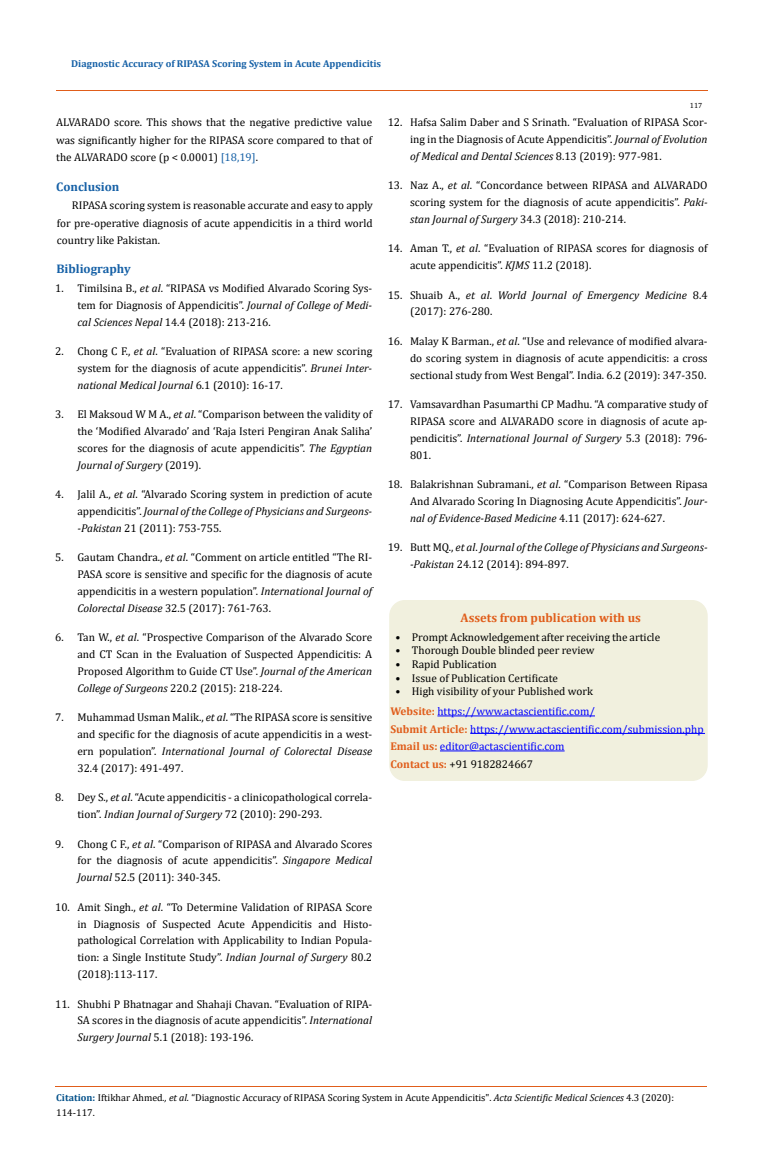
<style>
.page{position:relative;width:764px;height:1170px;background:#fff}
.page>*{position:absolute;margin:0;border:0;box-sizing:border-box;transform-origin:0 0}
.t1{font:700 12.5px "Cambria";color:#e05d1a}
.t2{font:700 12.5px "Cambria";color:#1560a6}
.t3{font:11.25px/16.9px "Cambria";color:#000;text-align:justify}
.t4{font:11.25px/17.5px "Cambria";color:#00f}
.t5{font:italic 11.25px/16.9px "Cambria";color:#000}
.t6{font:10px/15px "Cambria";color:#000}
.t7{font:700 10px "Cambria";color:#1560a6}
.t8{font:7.5px "Cambria";color:#000}
.s1{color:#1560a6}
.s2{font-style:italic}
.s3{font-style:normal}
.s4{font-weight:700;color:#e05d1a}
.s5{color:#000}
.s6{font-weight:700;color:#035089}
</style>
<div class="page">
<hr style="left:56px;top:91px;width:651px;height:1px;background:#e05d1a">
<div style="left:390px;top:601px;width:317px;height:179px;background:#f1f0de;border-radius:15px"></div>
<div style="left:389px;top:600px;width:318px;height:181px;border:1px solid #f1f0de;border-radius:15px"></div>
<hr style="left:437px;top:716px;width:158px;height:1px;background:#00f">
<hr style="left:470px;top:733px;width:235px;height:1px;background:#00f">
<hr style="left:440px;top:751px;width:124px;height:1px;background:#00f">
<hr style="left:55px;top:1087px;width:651px;height:1px;background:#e05d1a">
<p class="t7" style="left:71px;top:56px;width:311px">Diagnostic Accuracy of RIPASA Scoring System in Acute Appendicitis</p>
<p class="t8" style="left:690px;top:101px;width:14px">117</p>
<p class="t3" style="left:56px;top:113px;width:317px;line-height:17.5px">ALVARADO score. This shows that the negative predictive value was significantly higher for the RIPASA score compared to that of the ALVARADO score (p &lt; 0.0001) <span class="s1">[18,19]</span>.</p>
<p class="t2" style="left:56px;top:178px;width:65px">Conclusion</p>
<p class="t3" style="left:57px;top:197px;width:317px;line-height:17.5px;text-indent:15px">RIPASA scoring system is reasonable accurate and easy to apply for pre-operative diagnosis of acute appendicitis in a third world country like Pakistan.</p>
<p class="t2" style="left:56px;top:260px;width:76px">Bibliography</p>
<p class="t3" style="left:77px;top:280px;width:296px;text-indent:-22px">1. Timilsina B., <span class="s2">et al</span>. “RIPASA vs Modified Alvarado Scoring Sys&shy;tem for Diagnosis of Appendicitis”. <span class="s2">Journal of College of Medi&shy;cal Sciences Nepal</span> 14.4 (2018): 213-216.</p>
<p class="t3" style="left:77px;top:343px;width:296px;text-indent:-22px">2. Chong C F., <span class="s2">et al</span>. “Evaluation of RIPASA score: a new scoring system for the diagnosis of acute appendicitis”. <span class="s2">Brunei Inter&shy;national Medical Journal</span> 6.1 (2010): 16-17.</p>
<p class="t3" style="left:77px;top:406px;width:296px;text-indent:-22px">3. El Maksoud W M A., <span class="s2">et al</span>. “Comparison between the validity of the ‘Modified Alvarado’ and ‘Raja Isteri Pengiran Anak Saliha’ scores for the diagnosis of acute appendicitis”. <span class="s2">The Egyptian Journal of Surgery</span> (2019).</p>
<p class="t3" style="left:77px;top:486px;width:296px;text-indent:-22px">4. Jalil A., <span class="s2">et al</span>. “Alvarado Scoring system in prediction of acute appendicitis”. <span class="s2">Journal of the College of Physicians and Surgeons--Pakistan</span> 21 (2011): 753-755.</p>
<p class="t3" style="left:77px;top:549px;width:296px;text-indent:-22px">5. Gautam Chandra., <span class="s2">et al</span>. “Comment on article entitled “The RI-PASA score is sensitive and specific for the diagnosis of acute appendicitis in a western population”. <span class="s2">International Journal of Colorectal Disease</span> 32.5 (2017): 761-763.</p>
<p class="t3" style="left:77px;top:629px;width:296px;text-indent:-22px">6. Tan W., <span class="s2">et al</span>. “Prospective Comparison of the Alvarado Score and CT Scan in the Evaluation of Suspected Appendicitis: A Proposed Algorithm to Guide CT Use”. <span class="s2">Journal of the American College of Surgeons</span> 220.2 (2015): 218-224.</p>
<p class="t3" style="left:77px;top:709px;width:296px;text-indent:-22px">7. Muhammad Usman Malik., <span class="s2">et al</span>. “The RIPASA score is sensitive and specific for the diagnosis of acute appendicitis in a west&shy;ern population”. <span class="s2">International Journal of Colorectal Disease </span>32.4 (2017): 491-497.</p>
<p class="t3" style="left:77px;top:789px;width:296px;text-indent:-22px">8. Dey S., <span class="s2">et al</span>. “Acute appendicitis - a clinicopathological correla&shy;tion”. <span class="s2">Indian Journal of Surgery</span> 72 (2010): 290-293.</p>
<p class="t3" style="left:77px;top:835px;width:296px;text-indent:-22px">9. Chong C F., <span class="s2">et al</span>. “Comparison of RIPASA and Alvarado Scores for the diagnosis of acute appendicitis”. <span class="s2">Singapore Medical Journal</span> 52.5 (2011): 340-345.</p>
<p class="t3" style="left:77px;top:898px;width:296px;text-indent:-22px">10. Amit Singh., <span class="s2">et al</span>. “To Determine Validation of RIPASA Score in Diagnosis of Suspected Acute Appendicitis and Histo&shy;pathological Correlation with Applicability to Indian Popula&shy;tion: a Single Institute Study”. <span class="s2">Indian Journal of Surgery</span> 80.2 (2018):113-117.</p>
<p class="t3" style="left:77px;top:995px;width:296px;text-indent:-22px">11. Shubhi P Bhatnagar and Shahaji Chavan. “Evaluation of RIPA-SA scores in the diagnosis of acute appendicitis”. <span class="s2">International Surgery Journal</span> 5.1 (2018): 193-196.</p>
<p class="t3" style="left:410px;top:114px;width:299px;text-indent:-22px">12. Hafsa Salim Daber and S Srinath. “Evaluation of RIPASA Scor&shy;ing in the Diagnosis of Acute Appendicitis”. <span class="s2">Journal of Evolution of Medical and Dental Sciences</span> 8.13 (2019): 977-981.</p>
<p class="t3" style="left:410px;top:177px;width:299px;text-indent:-22px">13. Naz A., <span class="s2">et al</span>. “Concordance between RIPASA and ALVARADO scoring system for the diagnosis of acute appendicitis”. <span class="s2">Paki&shy;stan Journal of Surgery</span> 34.3 (2018): 210-214.</p>
<p class="t3" style="left:410px;top:240px;width:299px;text-indent:-22px">14. Aman T., <span class="s2">et al</span>. “Evaluation of RIPASA scores for diagnosis of acute appendicitis”. <span class="s2">KJMS</span> 11.2 (2018).</p>
<p class="t5" style="left:410px;top:286px;width:299px;text-indent:-22px"><span class="s3">15. Shuaib A.,</span> et al<span class="s3">.</span> World Journal of Emergency Medicine <span class="s3">8.4 (2017): 276-280.</span></p>
<p class="t3" style="left:410px;top:332px;width:299px;text-indent:-22px">16. Malay K Barman., <span class="s2">et al</span>. “Use and relevance of modified alvara&shy;do scoring system in diagnosis of acute appendicitis: a cross sectional study from West Bengal”. India. 6.2 (2019): 347-350.</p>
<p class="t3" style="left:410px;top:396px;width:299px;text-indent:-22px">17. Vamsavardhan Pasumarthi CP Madhu. “A comparative study of RIPASA score and ALVARADO score in diagnosis of acute ap&shy;pendicitis”. <span class="s2">International Journal of Surgery</span> 5.3 (2018): 796- 801.</p>
<p class="t3" style="left:410px;top:476px;width:299px;text-indent:-22px">18. Balakrishnan Subramani., <span class="s2">et al</span>. “Comparison Between Ripasa And Alvarado Scoring In Diagnosing Acute Appendicitis”. <span class="s2">Jour&shy;nal of Evidence-Based Medicine</span> 4.11 (2017): 624-627.</p>
<p class="t5" style="left:410px;top:538px;width:299px;text-indent:-22px"><span class="s3">19. Butt MQ.,</span> et al<span class="s3">.</span> Journal of the College of Physicians and Surgeons--Pakistan <span class="s3">24.12 (2014): 894-897.</span></p>
<p class="t1" style="left:460px;top:609px;width:182px">Assets from publication with us</p>
<p class="t3" style="left:395px;top:628px;width:266px">• Prompt Acknowledgement after receiving the article</p>
<p class="t3" style="left:395px;top:642px;width:201px">• Thorough Double blinded peer review</p>
<p class="t3" style="left:395px;top:656px;width:103px">• Rapid Publication</p>
<p class="t3" style="left:395px;top:669px;width:164px">• Issue of Publication Certificate</p>
<p class="t3" style="left:395px;top:683px;width:199px">• High visibility of your Published work</p>
<p class="t4" style="left:390px;top:703px;width:315px"><span class="s4">Website:</span> https://www.actascientific.com/<br><span class="s4">Submit Article:</span> https://www.actascientific.com/submission.php <span class="s4">Email us:</span> editor@actascientific.com<br><span class="s4">Contact us:</span> <span class="s5">+91 9182824667</span></p>
<p class="t6" style="left:56px;top:1090px;width:619px"><span class="s6">Citation:</span> Iftikhar Ahmed<span class="s2">., et al.</span> “Diagnostic Accuracy of RIPASA Scoring System in Acute Appendicitis". <span class="s2">Acta Scientific Medical Sciences</span> 4.3 (2020):<br>114-117.</p>
</div>
